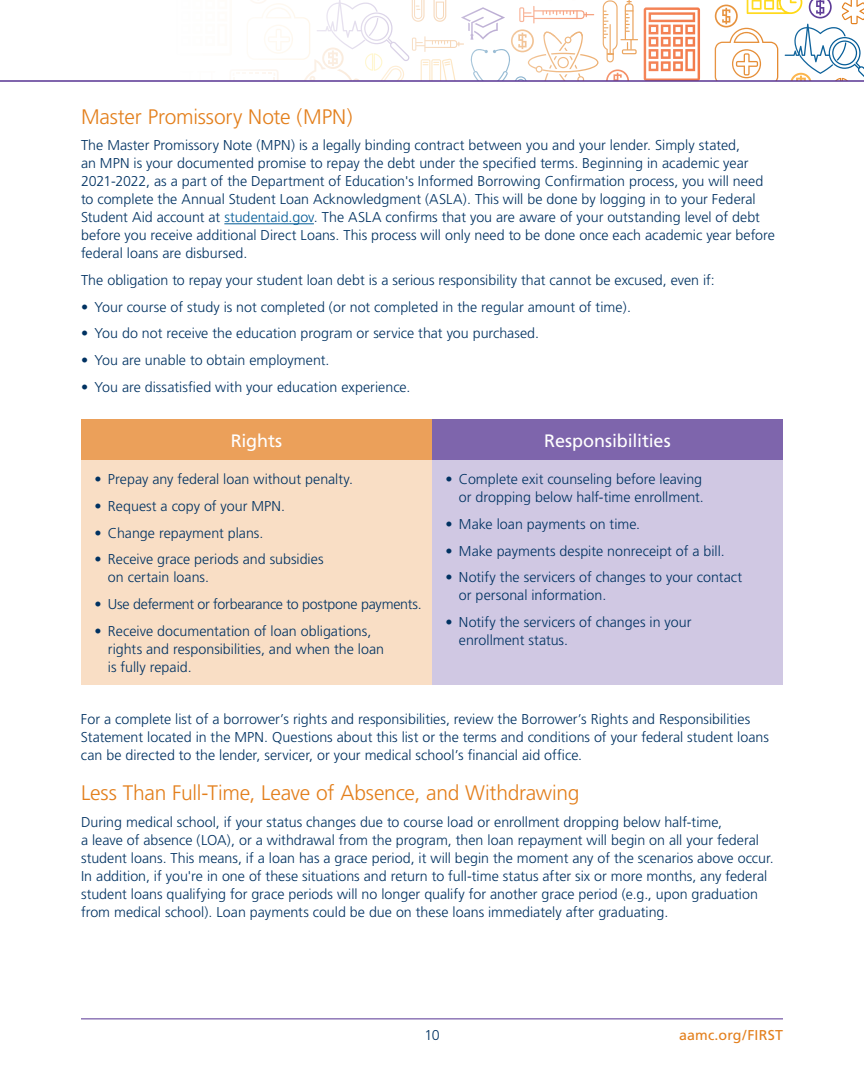
<style>
.page{position:relative;width:864px;height:1080px;background:#fff}
.page>*{position:absolute;margin:0;border:0;box-sizing:border-box;transform-origin:0 0}
.t1{font:300 21px "Frutiger";letter-spacing:-.01em;color:#e37f1c}
.t2{font:18px "Frutiger";letter-spacing:-.005em;color:#fff}
.t3{font:300 14.25px/18px "Frutiger";color:#003262}
.t4{font:300 14.25px "Frutiger";letter-spacing:-.02em;color:#003262}
.t5{font:14.25px "Frutiger";letter-spacing:.01em;color:#e37f1c}
.s1{color:#005a96}
</style>
<div class="page">
<hr style="left:81px;top:1018px;width:702px;height:1px;background:#573393">
<svg style="left:644px;top:7px;width:56px;height:73px"></svg>
<svg style="left:715px;top:0;width:148px;height:80px"></svg>
<svg style="left:249px;top:0;width:389px;height:80px"></svg>
<hr style="left:0;top:80px;width:864px;height:2px;background:#573393">
<hr style="left:224px;top:223px;width:90px;height:1px;background:#005a96">
<div style="left:81px;top:420px;width:351px;height:40px;background:#eba05a"></div>
<div style="left:432px;top:420px;width:351px;height:40px;background:#7e65ac"></div>
<div style="left:81px;top:460px;width:351px;height:225px;background:#f9dec5"></div>
<div style="left:432px;top:460px;width:351px;height:225px;background:#d0c8e3"></div>
<h1 class="t1" style="left:81px;top:105px;width:273px">Master Promissory Note (MPN)</h1>
<p class="t3" style="left:81px;top:137px;width:696px">The Master Promissory Note (MPN) is a legally binding contract between you and your lender. Simply stated,<br>an MPN is your documented promise to repay the debt under the specified terms. Beginning in academic year 2021-2022, as a part of the Department of Education's Informed Borrowing Confirmation process, you will need to complete the Annual Student Loan Acknowledgment (ASLA). This will be done by logging in to your Federal Student Aid account at <span class="s1">studentaid.gov</span>. The ASLA confirms that you are aware of your outstanding level of debt before you receive additional Direct Loans. This process will only need to be done once each academic year before federal loans are disbursed.</p>
<p class="t3" style="left:81px;top:271px;width:635px">The obligation to repay your student loan debt is a serious responsibility that cannot be excused, even if:</p>
<p class="t3" style="left:81px;top:298px;width:552px">• Your course of study is not completed (or not completed in the regular amount of time).</p>
<p class="t3" style="left:81px;top:325px;width:460px">• You do not receive the education program or service that you purchased.</p>
<p class="t3" style="left:81px;top:351px;width:250px">• You are unable to obtain employment.</p>
<p class="t3" style="left:81px;top:378px;width:331px">• You are dissatisfied with your education experience.</p>
<p class="t2" style="left:231px;top:430px;width:53px">Rights</p>
<p class="t2" style="left:544px;top:430px;width:128px">Responsibilities</p>
<p class="t3" style="left:94px;top:471px;width:260px">• Prepay any federal loan without penalty.</p>
<p class="t3" style="left:94px;top:497px;width:192px">• Request a copy of your MPN.</p>
<p class="t3" style="left:94px;top:524px;width:170px">• Change repayment plans.</p>
<p class="t3" style="left:108px;top:551px;width:217px;text-indent:-13px">• Receive grace periods and subsidies on certain loans.</p>
<p class="t4" style="left:94px;top:596px;width:329px">• Use deferment or forbearance to postpone payments.</p>
<p class="t3" style="left:108px;top:622px;width:278px;text-indent:-13px">• Receive documentation of loan obligations, rights and responsibilities, and when the loan is fully repaid.</p>
<p class="t3" style="left:445px;top:471px;width:260px;text-align:right">• Complete exit counseling before leaving or dropping below half-time enrollment.</p>
<p class="t3" style="left:445px;top:515px;width:196px">• Make loan payments on time.</p>
<p class="t3" style="left:445px;top:542px;width:281px">• Make payments despite nonreceipt of a bill.</p>
<p class="t3" style="left:459px;top:569px;width:285px;text-indent:-13px">• Notify the servicers of changes to your contact or personal information.</p>
<p class="t3" style="left:459px;top:613px;width:234px;text-indent:-13px">• Notify the servicers of changes in your enrollment status.</p>
<p class="t3" style="left:81px;top:710px;width:689px">For a complete list of a borrower’s rights and responsibilities, review the Borrower’s Rights and Responsibilities<br>Statement located in the MPN. Questions about this list or the terms and conditions of your federal student loans can be directed to the lender, servicer, or your medical school’s financial aid office.</p>
<h1 class="t1" style="left:81px;top:781px;width:500px">Less Than Full-Time, Leave of Absence, and Withdrawing</h1>
<p class="t3" style="left:81px;top:813px;width:694px">During medical school, if your status changes due to course load or enrollment dropping below half-time,<br>a leave of absence (LOA), or a withdrawal from the program, then loan repayment will begin on all your federal student loans. This means, if a loan has a grace period, it will begin the moment any of the scenarios above occur.<br>In addition, if you're in one of these situations and return to full-time status after six or more months, any federal student loans qualifying for grace periods will no longer qualify for another grace period (e.g., upon graduation from medical school). Loan payments could be due on these loans immediately after graduating.</p>
<p class="t3" style="left:424px;top:1026px;width:17px">10</p>
<p class="t5" style="left:679px;top:1026px;width:105px">aamc.org/FIRST</p>
</div>
